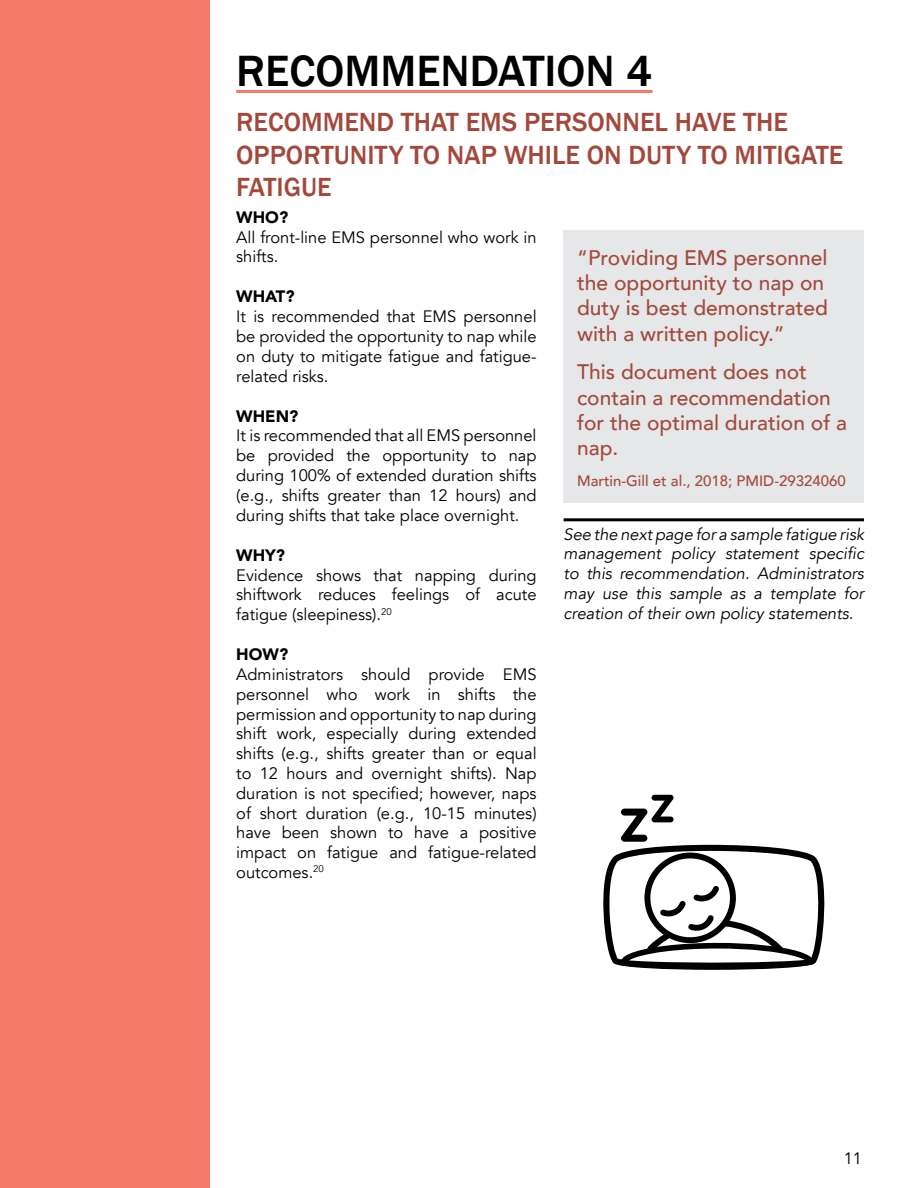
<style>
.page{position:relative;width:918px;height:1188px;background:#fff}
.page>*{position:absolute;margin:0;border:0;box-sizing:border-box;transform-origin:0 0}
.t1{font:700 66.3px "Quicksand";color:#000}
.Page_Section_Header{font:500 45px "Franklin Gothic";color:#000}
.Page_Subhead__Recomm{font:500 27px/32.4px "Franklin Gothic";color:#a3493c}
.Emphasis{font:500 21px/25.2px "Avenir";color:#a3493c}
.Body_Text{font:16.5px/19.8px "Avenir";color:#000;text-align:justify}
.See_Next_Page{font:italic 16.5px/19.8px "Avenir";color:#000;text-align:justify}
.Header_1{font:900 16.5px "Avenir";color:#000}
.Emphasis-2{font:500 15px "Avenir";color:#a3493c}
</style>
<div class="page">
<div style="left:0;top:0;width:209px;height:1188px;background:#f47966"></div>
<hr style="left:236px;top:90px;width:416px;height:3px;background:#f47966">
<hr style="left:564px;top:518px;width:300px;height:3px;background:#000">
<div style="left:564px;top:231px;width:300px;height:272px;background:#e6e7e8"></div>
<svg style="left:603px;top:845px;width:221px;height:125px"></svg>
<p class="Page_Section_Header" style="left:236px;top:43px;width:418px">RECOMMENDATION 4</p>
<p class="Page_Subhead__Recomm" style="left:236px;top:107px;width:609px">RECOMMEND THAT EMS PERSONNEL HAVE THE<br>OPPORTUNITY TO NAP WHILE ON DUTY TO MITIGATE<br>FATIGUE</p>
<p class="Header_1" style="left:236px;top:203px;width:53px">WHO?</p>
<p class="Body_Text" style="left:236px;top:227px;width:302px">All front-line EMS personnel who work in shifts.</p>
<p class="Header_1" style="left:236px;top:283px;width:60px">WHAT?</p>
<p class="Body_Text" style="left:236px;top:307px;width:302px">It is recommended that EMS personnel be provided the opportunity to nap while on duty to mitigate fatigue and fatigue&shy;related risks.</p>
<p class="Header_1" style="left:236px;top:402px;width:64px">WHEN?</p>
<p class="Body_Text" style="left:236px;top:426px;width:302px">It is recommended that all EMS personnel be provided the opportunity to nap during 100% of extended duration shifts (e.g., shifts greater than 12 hours) and during shifts that take place overnight.</p>
<p class="Header_1" style="left:236px;top:541px;width:50px">WHY?</p>
<p class="Body_Text" style="left:236px;top:565px;width:302px">Evidence shows that napping during shiftwork reduces feelings of acute fatigue (sleepiness).<sup>20</sup></p>
<p class="Header_1" style="left:236px;top:640px;width:53px">HOW?</p>
<p class="Body_Text" style="left:236px;top:665px;width:302px">Administrators should provide EMS personnel who work in shifts the permission and opportunity to nap during shift work, especially during extended shifts (e.g., shifts greater than or equal to 12 hours and overnight shifts). Nap duration is not specified; however, naps of short duration (e.g., 10-15 minutes) have been shown to have a positive impact on fatigue and fatigue-related outcomes.<sup>20</sup></p>
<p class="Emphasis" style="left:577px;top:244px;width:252px">“Providing EMS personnel the opportunity to nap on duty is best demonstrated with a written policy.”</p>
<p class="Emphasis" style="left:577px;top:358px;width:271px">This document does not contain a recommendation for the optimal duration of a nap.</p>
<p class="Emphasis-2" style="left:577px;top:468px;width:270px">Martin-Gill et al., 2018; PMID-29324060</p>
<p class="See_Next_Page" style="left:564px;top:524px;width:302px">See the next page for a sample fatigue risk management policy statement specific to this recommendation. Administrators may use this sample as a template for creation of their own policy statements.</p>
<p class="t1" style="left:617px;top:779px;width:64px">z<sup>z</sup></p>
<p class="Body_Text" style="left:844px;top:1149px;width:20px">11</p>
</div>
